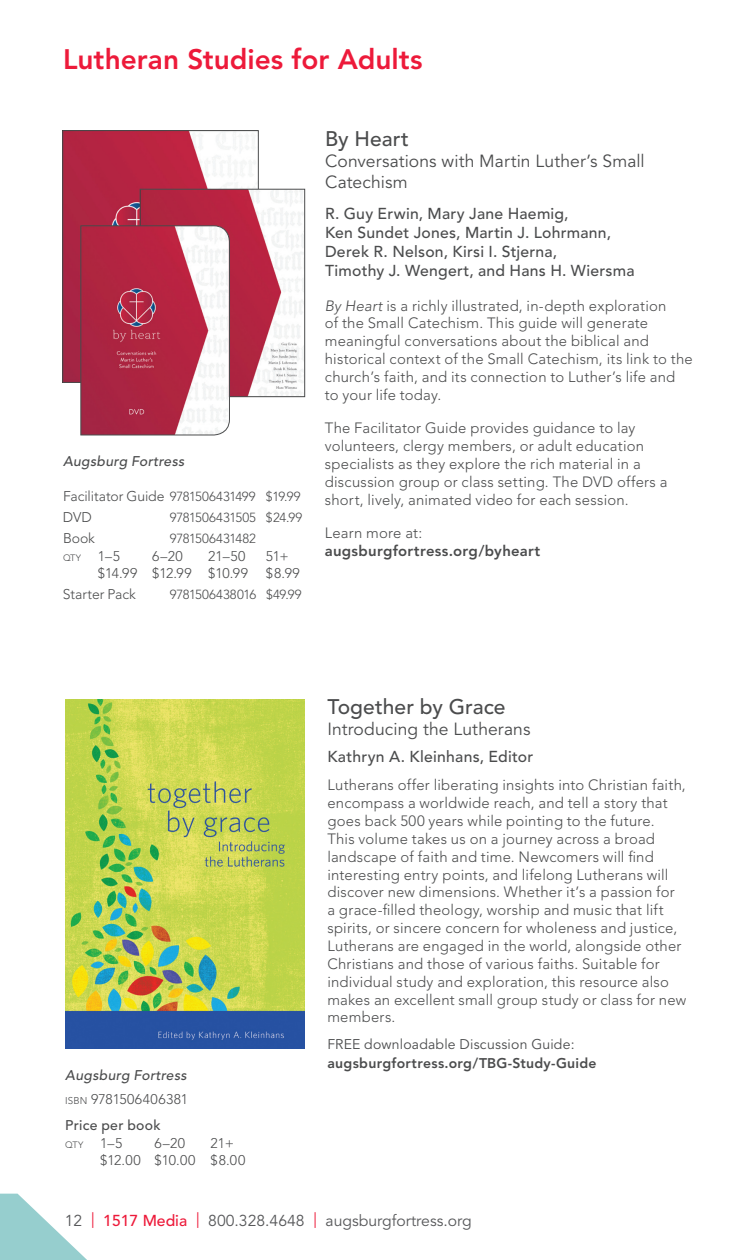
<style>
.page{position:relative;width:756px;height:1260px;background:#fff}
.page>*{position:absolute;margin:0;border:0;box-sizing:border-box;transform-origin:0 0}
.t1{font:800 28px "Avenir";color:#ed1a3a}
.t2{font:500 21px "Avenir";color:#4b4c4d}
.t3{font:17.5px/21px "Avenir";letter-spacing:.005em;color:#4b4c4d}
.t4{font:500 15.75px/18.9px "Avenir";letter-spacing:.015em;color:#4b4c4d}
.t5{font:15.75px "Avenir";color:#57585a}
.t6{font:300 14.88px/17.8px "Avenir";letter-spacing:.015em;color:#4b4c4d}
.t7{font:800 14.88px "Avenir";letter-spacing:.02em;color:#4b4c4d}
.t8{font:300 14px "Avenir";color:#4b4c4d}
.t9{font:italic 500 14px/24.5px "Avenir";letter-spacing:.02em;color:#4b4c4d}
.t10{font:800 14px "Avenir";letter-spacing:.02em;color:#4b4c4d}
.t11{font:14px "Avenir";letter-spacing:.015em;color:#4b4c4d}
.t12{font:300 14px/17.5px "Avenir";letter-spacing:.03em;color:#4b4c4d}
.t13{font:500 14px "Avenir";letter-spacing:.02em;color:#4b4c4d}
.t14{font:300 13.12px "Avenir";letter-spacing:-.01em;color:#4b4c4d}
.t15{font:300 9.1px "Avenir";letter-spacing:-.005em;color:#4b4c4d}
.s1{font-size:14px}
.s2{font-style:italic}
.s3{font-weight:300;font-style:normal;font-size:9.8px}
.s4{font-weight:300;font-style:normal}
.s5{color:#ed1a3a}
.s6{font-weight:500;color:#ed1a3a}
</style>
<div class="page">
<svg style="left:0;top:1194px;width:87px;height:66px"></svg>
<img style="left:65px;top:699px;width:240px;height:350px">
<img style="left:65px;top:132px;width:192px;height:249px">
<div style="left:63px;top:130px;width:196px;height:253px;border:1px solid #4b4c4d"></div>
<img style="left:142px;top:191px;width:161px;height:204px">
<div style="left:140px;top:189px;width:165px;height:208px;border:1px solid #4b4c4d"></div>
<svg style="left:80px;top:225px;width:150px;height:210px"></svg>
<h1 class="t1" style="left:63px;top:43px;width:361px">Lutheran Studies for Adults</h1>
<p class="t9" style="left:63px;top:449px;width:123px">Augsburg Fortress</p>
<p class="t14" style="left:63px;top:489px;width:239px"><span class="s1">Facilitator Guide</span> 9781506431499 $19.99</p>
<p class="t8" style="left:63px;top:509px;width:30px">DVD</p>
<p class="t14" style="left:170px;top:510px;width:134px">9781506431505 $24.99</p>
<p class="t8" style="left:63px;top:530px;width:34px">Book</p>
<p class="t14" style="left:170px;top:531px;width:88px">9781506431482</p>
<p class="t15" style="left:63px;top:552px;width:59px">qty <span class="s1">1–5</span></p>
<p class="t8" style="left:152px;top:548px;width:32px">6–20</p>
<p class="t8" style="left:208px;top:548px;width:39px">21–50</p>
<p class="t8" style="left:266px;top:548px;width:24px">51+</p>
<p class="t8" style="left:98px;top:565px;width:152px">$14.99 $12.99 $10.99</p>
<p class="t8" style="left:266px;top:565px;width:35px">$8.99</p>
<p class="t8" style="left:63px;top:586px;width:75px">Starter Pack</p>
<p class="t14" style="left:170px;top:587px;width:134px">9781506438016 $49.99</p>
<h2 class="t2" style="left:325px;top:126px;width:85px">By Heart</h2>
<p class="t3" style="left:325px;top:151px;width:321px">Conversations with Martin Luther’s Small<br>Catechism</p>
<p class="t4" style="left:325px;top:205px;width:311px">R. Guy Erwin, Mary Jane Haemig,<br>Ken Sundet Jones, Martin J. Lohrmann, Derek R. Nelson, Kirsi I. Stjerna,<br>Timothy J. Wengert, and Hans H. Wiersma</p>
<p class="t6" style="left:325px;top:297px;width:369px"><span class="s2">By Heart</span> is a richly illustrated, in-depth exploration<br>of the Small Catechism. This guide will generate meaningful conversations about the biblical and historical context of the Small Catechism, its link to the church’s faith, and its connection to Luther’s life and to your life today.</p>
<p class="t6" style="left:325px;top:419px;width:344px">The Facilitator Guide provides guidance to lay volunteers, clergy members, or adult education specialists as they explore the rich material in a discussion group or class setting. The DVD offers a short, lively, animated video for each session.</p>
<p class="t6" style="left:325px;top:524px;width:99px">Learn more at:</p>
<p class="t7" style="left:325px;top:542px;width:217px">augsburgfortress.org/byheart</p>
<p class="t9" style="left:65px;top:1063px;width:124px">Augsburg Fortress <span class="s3">isbn</span> <span class="s4">9781506406381</span></p>
<p class="t13" style="left:65px;top:1117px;width:97px">Price per book</p>
<p class="t15" style="left:65px;top:1139px;width:59px">qty <span class="s1">1–5</span></p>
<p class="t8" style="left:155px;top:1135px;width:32px">6–20</p>
<p class="t12" style="left:100px;top:1134px;width:146px;text-indent:110px">21+ $12.00 $10.00 $8.00</p>
<h2 class="t2" style="left:327px;top:695px;width:180px">Together by Grace</h2>
<p class="t3" style="left:327px;top:719px;width:205px">Introducing the Lutherans</p>
<p class="t4" style="left:327px;top:748px;width:207px">Kathryn A. Kleinhans, Editor</p>
<p class="t6" style="left:327px;top:776px;width:360px">Lutherans offer liberating insights into Christian faith, encompass a worldwide reach, and tell a story that goes back 500 years while pointing to the future.<br>This volume takes us on a journey across a broad landscape of faith and time. Newcomers will find interesting entry points, and lifelong Lutherans will discover new dimensions. Whether it’s a passion for<br>a grace-filled theology, worship and music that lift spirits, or sincere concern for wholeness and justice, Lutherans are engaged in the world, alongside other Christians and those of various faiths. Suitable for individual study and exploration, this resource also makes an excellent small group study or class for new members.</p>
<p class="t11" style="left:327px;top:1036px;width:249px">FREE downloadable Discussion Guide:</p>
<p class="t10" style="left:327px;top:1055px;width:271px">augsburgfortress.org/TBG-Study-Guide</p>
<p class="t5" style="left:65px;top:1212px;width:408px">12 <span class="s5">|</span> <span class="s6">1517 Media</span> <span class="s5">|</span> 800.328.4648 <span class="s5">|</span> augsburgfortress.org</p>
</div>
